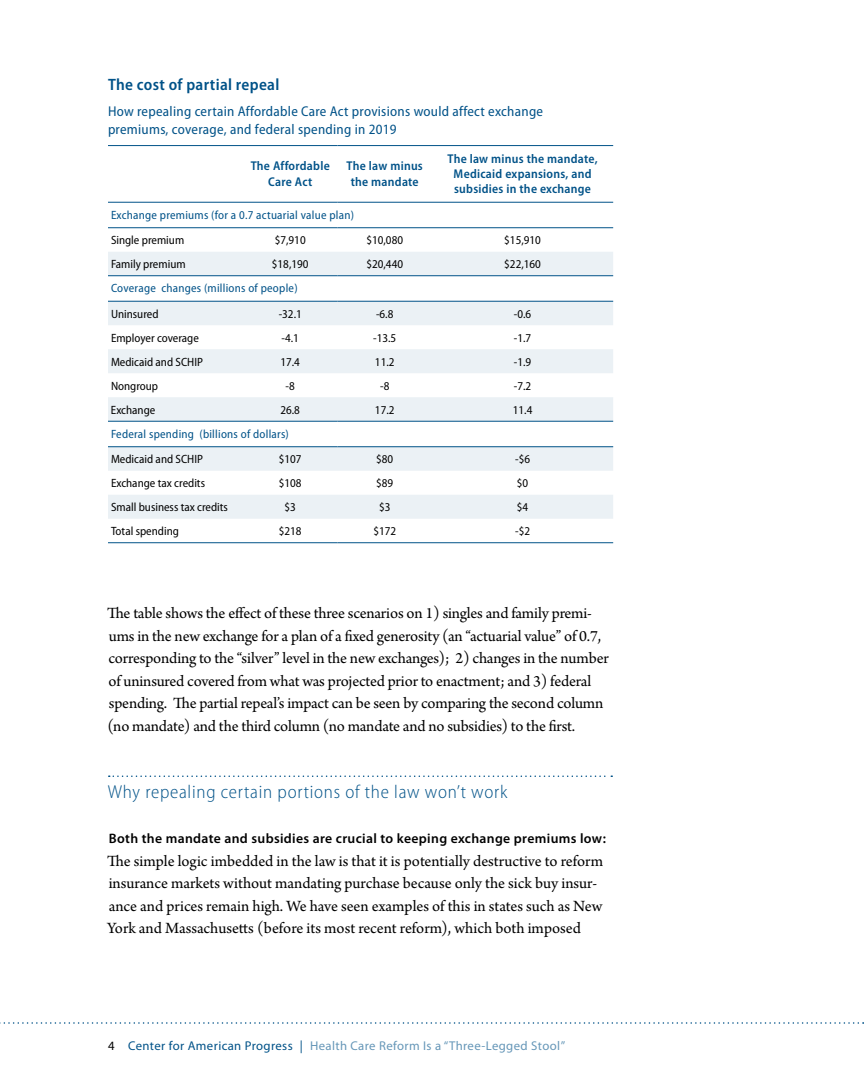
<style>
.page{position:relative;width:864px;height:1080px;background:#fff}
.page>*{position:absolute;margin:0;border:0;box-sizing:border-box;transform-origin:0 0}
.t1{font:300 semi-condensed 18.75px "Myriad Pro";letter-spacing:.04em;color:#005288}
.t2{font:16.5px/22.5px "Arno Pro";letter-spacing:-.01em;color:#000}
.t3{font:600 semi-condensed 16.5px "Myriad Pro";letter-spacing:.02em;color:#005288}
.t4{font:semi-condensed 14.25px/17.1px "Myriad Pro";letter-spacing:.02em;color:#005288}
.t5{font:600 13.65px "Myriad Pro";letter-spacing:.025em;color:#000}
.t6{font:600 semi-condensed 12.75px/15.3px "Myriad Pro";letter-spacing:.02em;color:#005288;text-align:center}
.t7{font:12.75px "Myriad Pro";letter-spacing:.03em;color:#6697b8}
.t8{font:semi-condensed 12px "Myriad Pro";color:#000}
.t9{font:semi-condensed 12px "Myriad Pro";letter-spacing:.02em;color:#005288}
.s1{color:#000}
.s2{color:#005288}
</style>
<div class="page">
<svg style="left:0;top:1022px;width:864px;height:2px"></svg>
<svg style="left:109px;top:776px;width:503px;height:1px"></svg>
<svg style="left:108px;top:252px;width:505px;height:267px;fill:#ebf1f5"></svg>
<hr style="left:108px;top:202px;width:135px;height:1px;background:#005288">
<hr style="left:243px;top:202px;width:95px;height:1px;background:#005288">
<hr style="left:338px;top:202px;width:94px;height:1px;background:#005288">
<hr style="left:432px;top:202px;width:181px;height:1px;background:#005288">
<hr style="left:108px;top:145px;width:135px;height:1px;background:#005288">
<hr style="left:243px;top:145px;width:95px;height:1px;background:#005288">
<hr style="left:338px;top:145px;width:94px;height:1px;background:#005288">
<hr style="left:432px;top:145px;width:181px;height:1px;background:#005288">
<hr style="left:108px;top:227px;width:135px;height:1px;background:#005288">
<hr style="left:243px;top:227px;width:95px;height:1px;background:#005288">
<hr style="left:338px;top:227px;width:94px;height:1px;background:#005288">
<hr style="left:432px;top:227px;width:181px;height:1px;background:#005288">
<hr style="left:108px;top:275px;width:135px;height:1px;background:#005288">
<hr style="left:243px;top:275px;width:95px;height:1px;background:#005288">
<hr style="left:338px;top:275px;width:94px;height:1px;background:#005288">
<hr style="left:432px;top:275px;width:181px;height:1px;background:#005288">
<hr style="left:108px;top:301px;width:135px;height:1px;background:#005288">
<hr style="left:243px;top:301px;width:95px;height:1px;background:#005288">
<hr style="left:338px;top:301px;width:94px;height:1px;background:#005288">
<hr style="left:432px;top:301px;width:181px;height:1px;background:#005288">
<hr style="left:108px;top:421px;width:135px;height:1px;background:#005288">
<hr style="left:243px;top:421px;width:95px;height:1px;background:#005288">
<hr style="left:338px;top:421px;width:94px;height:1px;background:#005288">
<hr style="left:432px;top:421px;width:181px;height:1px;background:#005288">
<hr style="left:108px;top:446px;width:135px;height:1px;background:#005288">
<hr style="left:243px;top:446px;width:95px;height:1px;background:#005288">
<hr style="left:338px;top:446px;width:94px;height:1px;background:#005288">
<hr style="left:432px;top:446px;width:181px;height:1px;background:#005288">
<hr style="left:108px;top:542px;width:135px;height:1px;background:#005288">
<hr style="left:243px;top:542px;width:95px;height:1px;background:#005288">
<hr style="left:338px;top:542px;width:94px;height:1px;background:#005288">
<hr style="left:432px;top:542px;width:181px;height:1px;background:#005288">
<p class="t3" style="left:108px;top:76px;width:173px">The cost of partial repeal</p>
<p class="t4" style="left:108px;top:103px;width:437px">How repealing certain Affordable Care Act provisions would affect exchange premiums, coverage, and federal spending in 2019</p>
<p class="t6" style="left:251px;top:159px;width:81px">The Affordable<br>Care Act</p>
<p class="t6" style="left:347px;top:159px;width:78px">The law minus the mandate</p>
<p class="t6" style="left:447px;top:151px;width:152px">The law minus the mandate,<br>Medicaid expansions, and subsidies in the exchange</p>
<p class="t9" style="left:111px;top:208px;width:245px">Exchange premiums (for a 0.7 actuarial value plan)</p>
<p class="t8" style="left:111px;top:234px;width:75px">Single premium</p>
<p class="t8" style="left:275px;top:234px;width:32px">$7,910</p>
<p class="t8" style="left:366px;top:234px;width:38px">$10,080</p>
<p class="t8" style="left:504px;top:234px;width:38px">$15,910</p>
<p class="t8" style="left:111px;top:258px;width:76px">Family premium</p>
<p class="t8" style="left:272px;top:258px;width:38px">$18,190</p>
<p class="t8" style="left:366px;top:258px;width:38px">$20,440</p>
<p class="t8" style="left:504px;top:258px;width:38px">$22,160</p>
<p class="t9" style="left:111px;top:282px;width:188px">Coverage changes (millions of people)</p>
<p class="t8" style="left:111px;top:307px;width:49px">Uninsured</p>
<p class="t8" style="left:279px;top:307px;width:25px">-32.1</p>
<p class="t8" style="left:376px;top:307px;width:19px">-6.8</p>
<p class="t8" style="left:514px;top:307px;width:19px">-0.6</p>
<p class="t8" style="left:111px;top:331px;width:89px">Employer coverage</p>
<p class="t8" style="left:282px;top:331px;width:19px">-4.1</p>
<p class="t8" style="left:373px;top:331px;width:25px">-13.5</p>
<p class="t8" style="left:514px;top:331px;width:19px">-1.7</p>
<p class="t8" style="left:111px;top:355px;width:94px">Medicaid and SCHIP</p>
<p class="t8" style="left:280px;top:355px;width:21px">17.4</p>
<p class="t8" style="left:375px;top:355px;width:21px">11.2</p>
<p class="t8" style="left:514px;top:355px;width:19px">-1.9</p>
<p class="t8" style="left:111px;top:379px;width:49px">Nongroup</p>
<p class="t8" style="left:286px;top:379px;width:11px">-8</p>
<p class="t8" style="left:380px;top:379px;width:11px">-8</p>
<p class="t8" style="left:514px;top:379px;width:19px">-7.2</p>
<p class="t8" style="left:111px;top:403px;width:46px">Exchange</p>
<p class="t8" style="left:280px;top:403px;width:21px">26.8</p>
<p class="t8" style="left:375px;top:403px;width:21px">17.2</p>
<p class="t8" style="left:513px;top:403px;width:21px">11.4</p>
<p class="t9" style="left:111px;top:427px;width:179px">Federal spending (billions of dollars)</p>
<p class="t8" style="left:111px;top:453px;width:94px">Medicaid and SCHIP</p>
<p class="t8" style="left:279px;top:453px;width:24px">$107</p>
<p class="t8" style="left:376px;top:453px;width:19px">$80</p>
<p class="t8" style="left:515px;top:453px;width:16px">-$6</p>
<p class="t8" style="left:111px;top:477px;width:96px">Exchange tax credits</p>
<p class="t8" style="left:279px;top:477px;width:24px">$108</p>
<p class="t8" style="left:376px;top:477px;width:19px">$89</p>
<p class="t8" style="left:517px;top:477px;width:13px">$0</p>
<p class="t8" style="left:111px;top:501px;width:118px">Small business tax credits</p>
<p class="t8" style="left:285px;top:501px;width:13px">$3</p>
<p class="t8" style="left:379px;top:501px;width:13px">$3</p>
<p class="t8" style="left:517px;top:501px;width:13px">$4</p>
<p class="t8" style="left:111px;top:525px;width:69px">Total spending</p>
<p class="t8" style="left:279px;top:525px;width:24px">$218</p>
<p class="t8" style="left:373px;top:525px;width:24px">$172</p>
<p class="t8" style="left:515px;top:525px;width:16px">-$2</p>
<p class="t2" style="left:107px;top:603px;width:503px">The table shows the effect of these three scenarios on 1) singles and family premi&shy;ums in the new exchange for a plan of a fixed generosity (an “actuarial value” of 0.7, corresponding to the “silver” level in the new exchanges); 2) changes in the number of uninsured covered from what was projected prior to enactment; and 3) federal spending. The partial repeal’s impact can be seen by comparing the second column (no mandate) and the third column (no mandate and no subsidies) to the first.</p>
<p class="t1" style="left:108px;top:782px;width:401px">Why repealing certain portions of the law won’t work</p>
<p class="t5" style="left:109px;top:831px;width:499px">Both the mandate and subsidies are crucial to keeping exchange premiums low:</p>
<p class="t2" style="left:107px;top:850px;width:498px">The simple logic imbedded in the law is that it is potentially destructive to reform insurance markets without mandating purchase because only the sick buy insur&shy;ance and prices remain high. We have seen examples of this in states such as New York and Massachusetts (before its most recent reform), which both imposed</p>
<p class="t7" style="left:108px;top:1038px;width:459px"><span class="s1">4</span> <span class="s2">Center for American Progress |</span> Health Care Reform Is a “Three-Legged Stool”</p>
</div>
